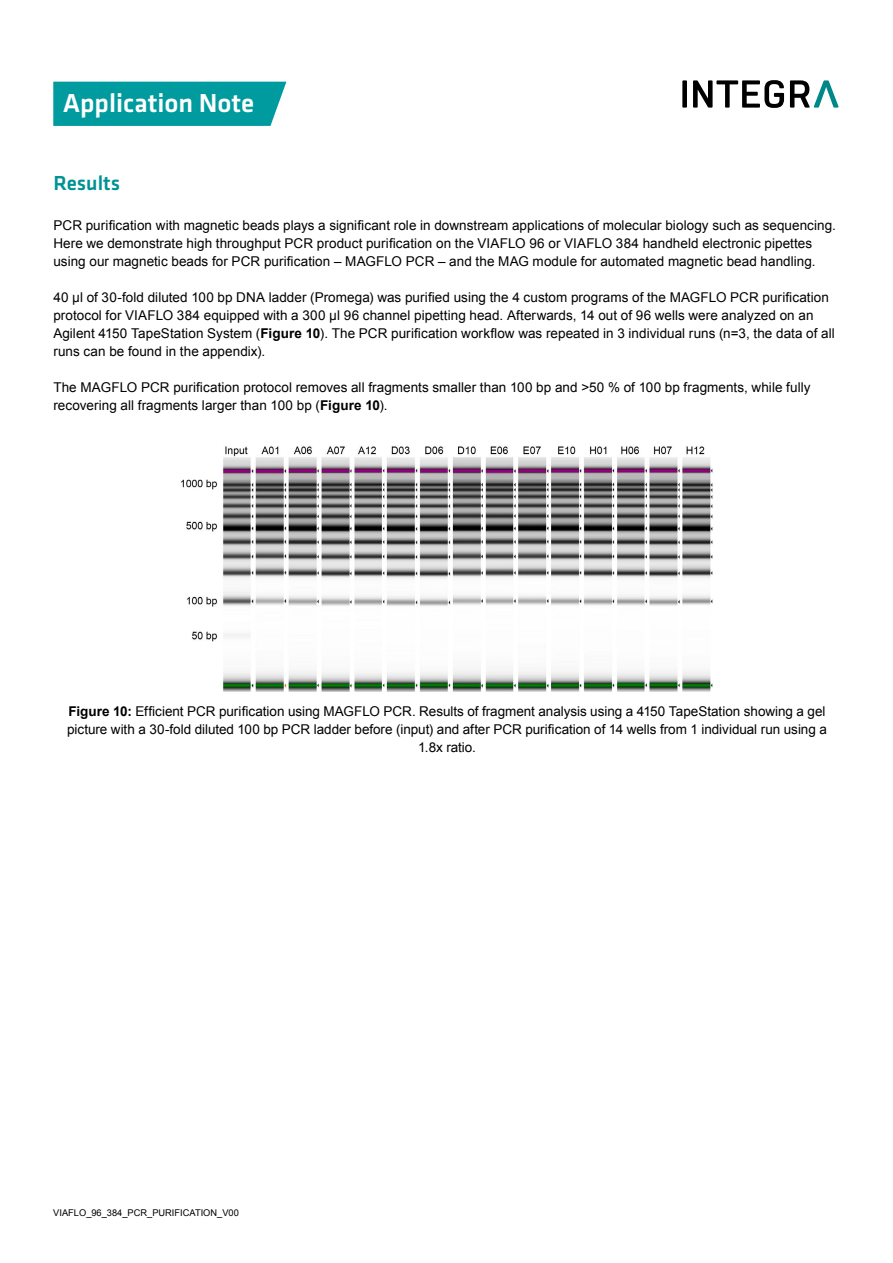
<style>
.page{position:relative;width:893px;height:1263px;background:#fff}
.page>*{position:absolute;margin:0;border:0;box-sizing:border-box;transform-origin:0 0}
.t1{font:500 27px "Klavika Basic";color:#fff}
.t2{font:500 21px "Klavika Basic";color:#009294}
.t3{font:13.5px/18px "Arial";letter-spacing:.005em;color:#000}
.t4{font:9.3px "Arial";color:#000}
.s1{font-weight:700}
</style>
<div class="page">
<div style="left:53px;top:82px;width:233px;height:44px;background:#009b9e"></div>
<div style="left:682px;top:80px;width:5px;height:28px;background:#000"></div>
<svg style="left:693px;top:80px;width:91px;height:28px"></svg>
<svg style="left:790px;top:80px;width:48px;height:28px"></svg>
<img style="left:181px;top:446px;width:532px;height:246px">
<h1 class="t1" style="left:63px;top:85px;width:193px">Application Note</h1>
<h2 class="t2" style="left:53px;top:169px;width:68px">Results</h2>
<p class="t3" style="left:53px;top:216px;width:784px">PCR purification with magnetic beads plays a significant role in downstream applications of molecular biology such as sequencing.<br>Here we demonstrate high throughput PCR product purification on the VIAFLO 96 or VIAFLO 384 handheld electronic pipettes using our magnetic beads for PCR purification – MAGFLO PCR – and the MAG module for automated magnetic bead handling.</p>
<p class="t3" style="left:53px;top:288px;width:783px">40 µl of 30-fold diluted 100 bp DNA ladder (Promega) was purified using the 4 custom programs of the MAGFLO PCR purification protocol for VIAFLO 384 equipped with a 300 µl 96 channel pipetting head. Afterwards, 14 out of 96 wells were analyzed on an Agilent 4150 TapeStation System (<span class="s1">Figure 10</span>). The PCR purification workflow was repeated in 3 individual runs (n=3, the data of all runs can be found in the appendix).</p>
<p class="t3" style="left:53px;top:378px;width:759px">The MAGFLO PCR purification protocol removes all fragments smaller than 100 bp and &gt;50 % of 100 bp fragments, while fully recovering all fragments larger than 100 bp (<span class="s1">Figure 10</span>).</p>
<p class="t3" style="left:67px;top:702px;width:761px;text-align:center"><span class="s1">Figure 10:</span> Efficient PCR purification using MAGFLO PCR. Results of fragment analysis using a 4150 TapeStation showing a gel picture with a 30-fold diluted 100 bp PCR ladder before (input) and after PCR purification of 14 wells from 1 individual run using a<br>1.8x ratio.</p>
<p class="t4" style="left:53px;top:1206px;width:187px">VIAFLO_96_384_PCR_PURIFICATION_V00</p>
</div>
